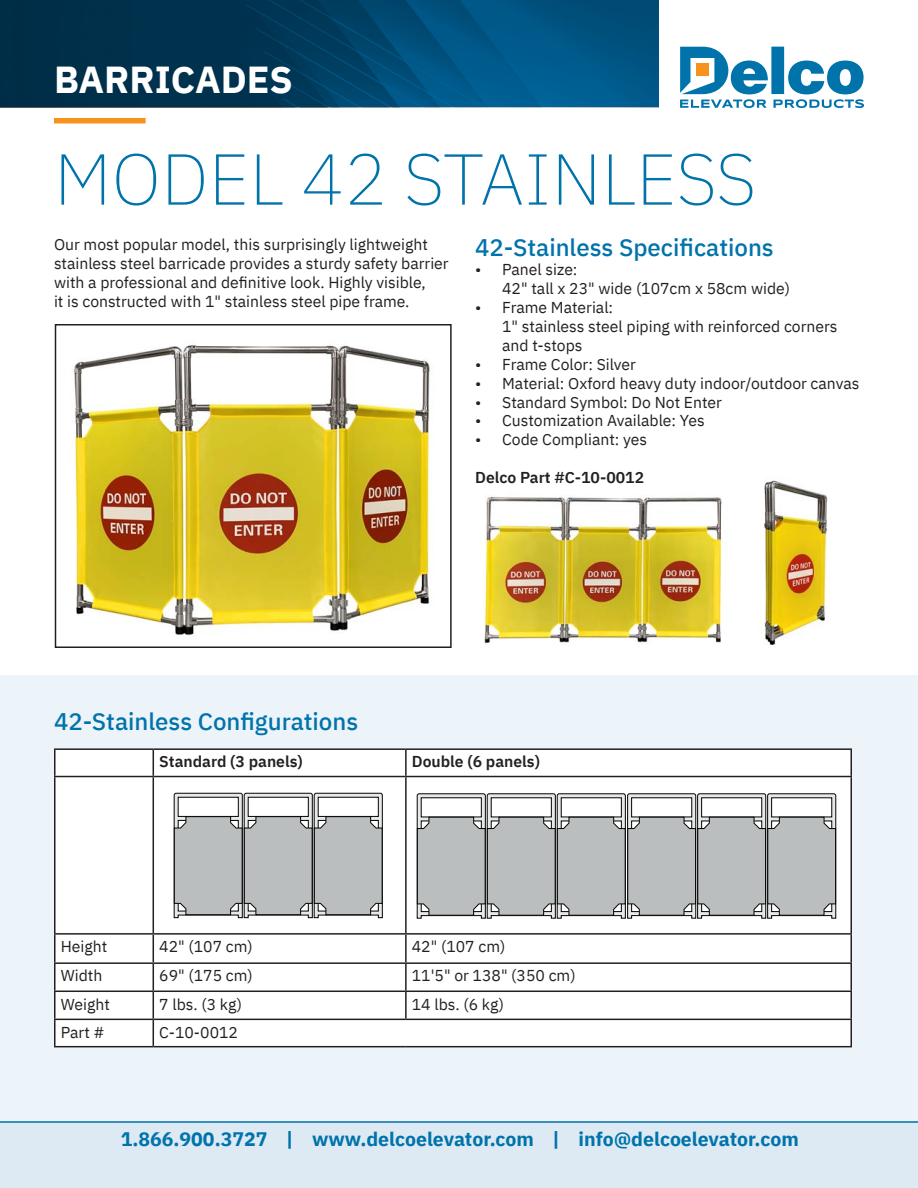
<style>
.page{position:relative;width:918px;height:1188px;background:#fff}
.page>*{position:absolute;margin:0;border:0;box-sizing:border-box;transform-origin:0 0}
.Paragraph_Style_1{font:200 72px "IBM Plex Sans";color:#0073ab}
.t1{font:700 37.5px "IBM Plex Sans";color:#fff}
.Paragraph_Style_1-2{font:500 24px "IBM Plex Sans";color:#0073ab}
.t2{font:700 19.5px "IBM Plex Sans";color:#0073ab}
.D_Text{font:15.75px/18.9px "IBM Plex Sans";color:#231f20}
.D_Text-2{font:600 15.75px "IBM Plex Sans";color:#231f20}
</style>
<div class="page">
<svg style="left:680px;top:47px;width:184px;height:61px"></svg>
<svg style="left:0;top:0;width:659px;height:107px;background:#004267"></svg>
<div style="left:54px;top:118px;width:92px;height:5px;background:#f7931d"></div>
<div style="left:0;top:1121px;width:918px;height:67px;background:#ddeaf4"></div>
<hr style="left:0;top:1121px;width:918px;height:2px;background:#0073ab">
<div style="left:0;top:675px;width:918px;height:445px;background:#edf4f9"></div>
<img style="left:74px;top:345px;width:356px;height:290px">
<div style="left:55px;top:324px;width:397px;height:324px;border:2px solid #231f20"></div>
<div style="left:56px;top:750px;width:794px;height:296px;background:#fff"></div>
<hr style="left:54px;top:748px;width:99px;height:2px;background:#231f20">
<hr style="left:54px;top:750px;width:2px;height:26px;background:#231f20">
<hr style="left:153px;top:748px;width:253px;height:2px;background:#231f20">
<svg style="left:153px;top:750px;width:1px;height:26px"></svg>
<hr style="left:406px;top:748px;width:446px;height:2px;background:#231f20">
<hr style="left:405px;top:750px;width:2px;height:26px;background:#231f20">
<hr style="left:850px;top:750px;width:2px;height:26px;background:#231f20">
<hr style="left:54px;top:776px;width:99px;height:1px;background:#231f20">
<hr style="left:54px;top:777px;width:2px;height:156px;background:#231f20">
<hr style="left:153px;top:776px;width:253px;height:1px;background:#231f20">
<hr style="left:153px;top:777px;width:1px;height:156px;background:#231f20">
<hr style="left:406px;top:776px;width:446px;height:1px;background:#231f20">
<hr style="left:405px;top:777px;width:2px;height:156px;background:#231f20">
<hr style="left:850px;top:777px;width:2px;height:156px;background:#231f20">
<hr style="left:54px;top:933px;width:99px;height:2px;background:#231f20">
<hr style="left:54px;top:935px;width:2px;height:27px;background:#231f20">
<hr style="left:153px;top:933px;width:253px;height:2px;background:#231f20">
<hr style="left:406px;top:933px;width:446px;height:2px;background:#231f20">
<hr style="left:405px;top:935px;width:2px;height:27px;background:#231f20">
<hr style="left:850px;top:935px;width:2px;height:27px;background:#231f20">
<hr style="left:54px;top:962px;width:99px;height:2px;background:#231f20">
<hr style="left:54px;top:964px;width:2px;height:27px;background:#231f20">
<hr style="left:153px;top:962px;width:253px;height:2px;background:#231f20">
<hr style="left:406px;top:962px;width:446px;height:2px;background:#231f20">
<hr style="left:405px;top:964px;width:2px;height:27px;background:#231f20">
<hr style="left:850px;top:964px;width:2px;height:27px;background:#231f20">
<hr style="left:54px;top:991px;width:99px;height:1px;background:#231f20">
<hr style="left:54px;top:992px;width:2px;height:27px;background:#231f20">
<hr style="left:153px;top:991px;width:253px;height:1px;background:#231f20">
<hr style="left:406px;top:991px;width:446px;height:1px;background:#231f20">
<hr style="left:405px;top:992px;width:2px;height:27px;background:#231f20">
<hr style="left:850px;top:992px;width:2px;height:27px;background:#231f20">
<hr style="left:54px;top:1019px;width:99px;height:1px;background:#231f20">
<hr style="left:54px;top:1020px;width:2px;height:26px;background:#231f20">
<hr style="left:153px;top:1019px;width:253px;height:1px;background:#231f20">
<svg style="left:153px;top:935px;width:1px;height:111px"></svg>
<hr style="left:406px;top:1019px;width:446px;height:1px;background:#231f20">
<hr style="left:850px;top:1020px;width:2px;height:26px;background:#231f20">
<hr style="left:54px;top:1046px;width:99px;height:1px;background:#231f20">
<hr style="left:153px;top:1046px;width:253px;height:1px;background:#231f20">
<hr style="left:406px;top:1046px;width:446px;height:1px;background:#231f20">
<img style="left:484px;top:496px;width:239px;height:147px">
<img style="left:760px;top:480px;width:68px;height:165px">
<svg style="left:173px;top:793px;width:210px;height:125px;background:#bdbfc0"></svg>
<svg style="left:417px;top:793px;width:419px;height:126px;background:#b9bcbc"></svg>
<h2 class="t1" style="left:54px;top:50px;width:240px">BARRICADES</h2>
<p class="Paragraph_Style_1" style="left:54px;top:126px;width:704px">MODEL 42 STAINLESS</p>
<p class="D_Text" style="left:54px;top:234px;width:396px">Our most popular model, this surprisingly lightweight stainless steel barricade provides a sturdy safety barrier with a professional and definitive look. Highly visible,<br>it is constructed with 1" stainless steel pipe frame.</p>
<p class="Paragraph_Style_1-2" style="left:475px;top:229px;width:300px">42-Stainless Specifications</p>
<p class="D_Text" style="left:502px;top:259px;width:289px;text-indent:-27px">• Panel size:<br>42" tall x 23" wide (107cm x 58cm wide)</p>
<p class="D_Text" style="left:502px;top:297px;width:337px;text-indent:-27px">• Frame Material:<br>1" stainless steel piping with reinforced corners and t-stops</p>
<p class="D_Text" style="left:475px;top:353px;width:162px">• Frame Color: Silver</p>
<p class="D_Text" style="left:475px;top:372px;width:386px">• Material: Oxford heavy duty indoor/outdoor canvas</p>
<p class="D_Text" style="left:475px;top:391px;width:248px">• Standard Symbol: Do Not Enter</p>
<p class="D_Text" style="left:475px;top:410px;width:231px">• Customization Available: Yes</p>
<p class="D_Text" style="left:475px;top:429px;width:174px">• Code Compliant: yes</p>
<p class="D_Text-2" style="left:475px;top:465px;width:170px">Delco Part #C-10-0012</p>
<p class="Paragraph_Style_1-2" style="left:54px;top:703px;width:306px">42-Stainless Configurations</p>
<p class="D_Text-2" style="left:159px;top:750px;width:145px">Standard (3 panels)</p>
<p class="D_Text-2" style="left:412px;top:750px;width:130px">Double (6 panels)</p>
<p class="D_Text" style="left:61px;top:936px;width:48px">Height</p>
<p class="D_Text" style="left:159px;top:936px;width:95px">42" (107 cm)</p>
<p class="D_Text" style="left:412px;top:936px;width:95px">42" (107 cm)</p>
<p class="D_Text" style="left:61px;top:965px;width:43px">Width</p>
<p class="D_Text" style="left:159px;top:965px;width:95px">69" (175 cm)</p>
<p class="D_Text" style="left:412px;top:965px;width:165px">11'5" or 138" (350 cm)</p>
<p class="D_Text" style="left:61px;top:993px;width:51px">Weight</p>
<p class="D_Text" style="left:159px;top:993px;width:84px">7 lbs. (3 kg)</p>
<p class="D_Text" style="left:412px;top:993px;width:94px">14 lbs. (6 kg)</p>
<p class="D_Text" style="left:61px;top:1021px;width:46px">Part #</p>
<p class="D_Text" style="left:159px;top:1021px;width:80px">C-10-0012</p>
<p class="t2" style="left:121px;top:1124px;width:680px">1.866.900.3727 | www.delcoelevator.com | info@delcoelevator.com</p>
</div>
